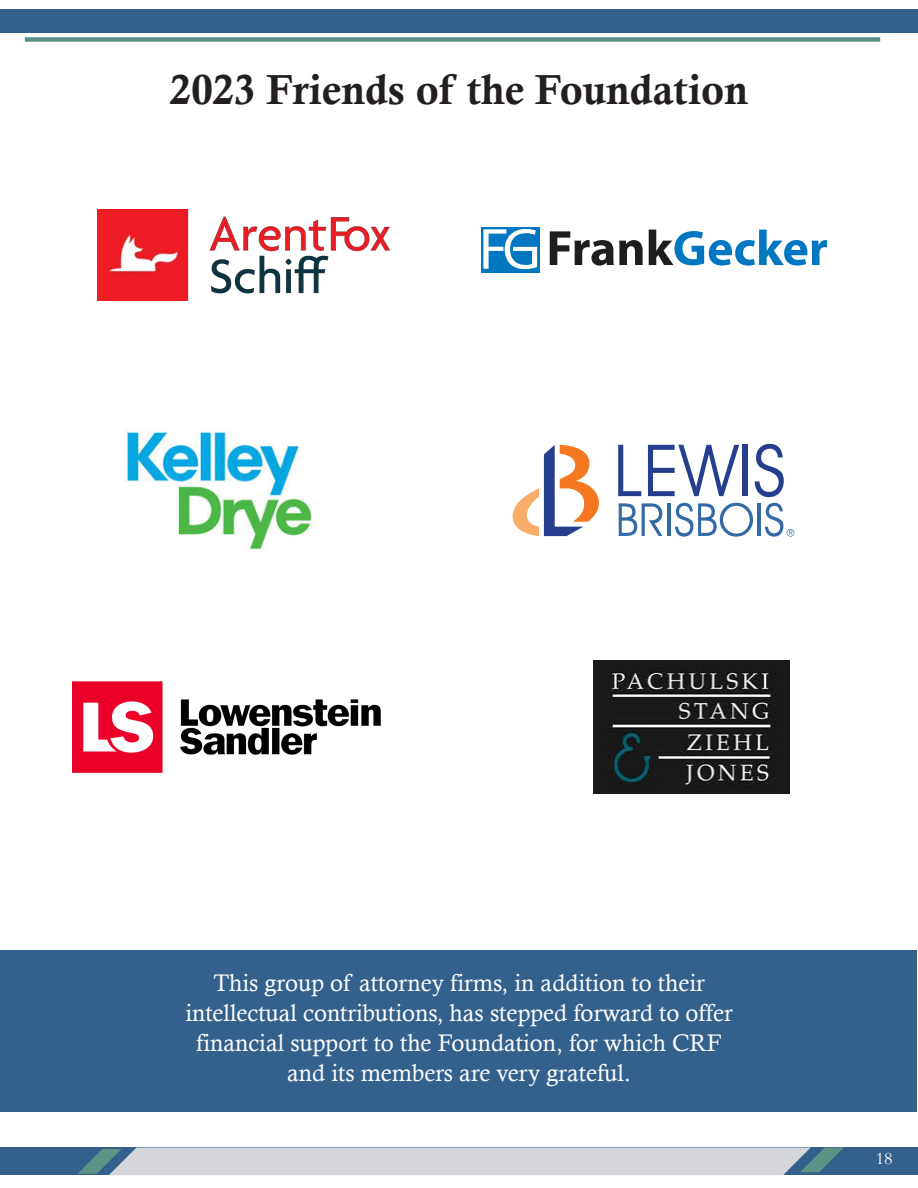
<style>
.page{position:relative;width:918px;height:1188px;background:#fff}
.page>*{position:absolute;margin:0;border:0;box-sizing:border-box;transform-origin:0 0}
.t1{font:42px "Calis MT Bol";color:#231f20}
.t2{font:24px "Calisto";color:#fff}
.t3{font:18px "Garamond";color:#fff}
</style>
<div class="page">
<div style="left:1px;top:950px;width:916px;height:162px;background:#33618c"></div>
<div style="left:0;top:9px;width:918px;height:23px;background:#33618c"></div>
<div style="left:25px;top:37px;width:855px;height:5px;background:#5c9186"></div>
<div style="left:0;top:1148px;width:918px;height:27px;background:#33618c"></div>
<svg style="left:78px;top:1148px;width:765px;height:27px;background:#c2cad1"></svg>
<img style="left:125px;top:428px;width:188px;height:122px">
<img style="left:594px;top:661px;width:195px;height:132px">
<img style="left:72px;top:681px;width:309px;height:92px">
<img style="left:98px;top:210px;width:291px;height:90px">
<div style="left:481px;top:227px;width:58px;height:45px;background:#0077c0"></div>
<svg style="left:550px;top:231px;width:93px;height:35px"></svg>
<svg style="left:649px;top:230px;width:178px;height:36px"></svg>
<svg style="left:483px;top:229px;width:54px;height:40px"></svg>
<svg style="left:619px;top:503px;width:43px;height:33px"></svg>
<hr style="left:667px;top:503px;width:4px;height:33px;background:#3369a5">
<svg style="left:675px;top:503px;width:78px;height:34px"></svg>
<hr style="left:757px;top:503px;width:4px;height:33px;background:#3369a5">
<svg style="left:618px;top:445px;width:23px;height:51px"></svg>
<svg style="left:648px;top:445px;width:91px;height:51px"></svg>
<div style="left:743px;top:445px;width:5px;height:51px;background:#253f8e"></div>
<svg style="left:755px;top:444px;width:29px;height:53px"></svg>
<svg style="left:513px;top:445px;width:86px;height:91px"></svg>
<svg style="left:765px;top:503px;width:29px;height:34px"></svg>
<p class="t1" style="left:170px;top:66px;width:580px">2023 Friends of the Foundation</p>
<p class="t2" style="left:213px;top:969px;width:493px">This group of attorney firms, in addition to their</p>
<p class="t2" style="left:185px;top:999px;width:549px">intellectual contributions, has stepped forward to offer</p>
<p class="t2" style="left:196px;top:1029px;width:527px">financial support to the Foundation, for which CRF</p>
<p class="t2" style="left:287px;top:1059px;width:345px">and its members are very grateful.</p>
<p class="t3" style="left:876px;top:1147px;width:18px">18</p>
</div>
